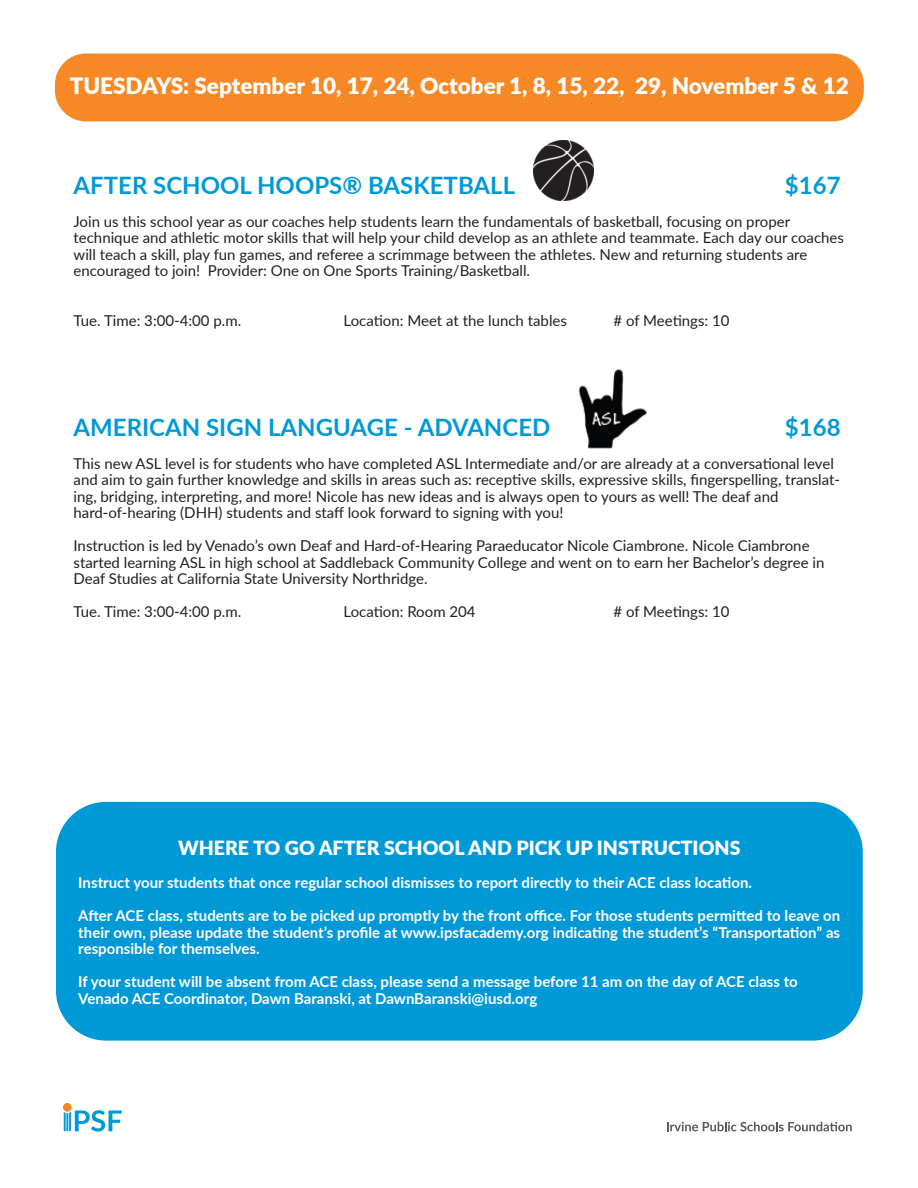
<style>
.page{position:relative;width:918px;height:1188px;background:#fff}
.page>*{position:absolute;margin:0;border:0;box-sizing:border-box;transform-origin:0 0}
.t1{font:700 24px "Lato";color:#0099d8}
.t2{font:900 22.5px "Lato";color:#fff}
.t3{font:900 19.5px "Lato";color:#fff}
.t4{font:15px/16.5px "Lato";color:#231f20}
.t5{font:700 15px/16.5px "Lato";color:#fff;text-align:justify}
</style>
<div class="page">
<div style="left:56px;top:802px;width:807px;height:239px;background:#0099d8;border-radius:50px"></div>
<img style="left:534px;top:140px;width:60px;height:61px">
<div style="left:63px;top:1103px;width:9px;height:9px;background:#f68926;border-radius:50%"></div>
<svg style="left:64px;top:1110px;width:58px;height:22px"></svg>
<svg style="left:667px;top:1122px;width:185px;height:9px"></svg>
<div style="left:55px;top:54px;width:809px;height:67px;background:#f68926;border-radius:31px"></div>
<img style="left:578px;top:369px;width:69px;height:80px">
<h2 class="t2" style="left:70px;top:69px;width:781px">TUESDAYS: September 10, 17, 24, October 1, 8, 15, 22, 29, November 5 &amp; 12</h2>
<h1 class="t1" style="left:74px;top:167px;width:443px">AFTER SCHOOL HOOPS® BASKETBALL</h1>
<h1 class="t1" style="left:785px;top:167px;width:57px">$167</h1>
<p class="t4" style="left:74px;top:212px;width:772px">Join us this school year as our coaches help students learn the fundamentals of basketball, focusing on proper technique and athletic motor skills that will help your child develop as an athlete and teammate. Each day our coaches will teach a skill, play fun games, and referee a scrimmage between the athletes. New and returning students are encouraged to join! Provider: One on One Sports Training/Basketball.</p>
<p class="t4" style="left:74px;top:311px;width:169px">Tue. Time: 3:00-4:00 p.m.</p>
<p class="t4" style="left:344px;top:311px;width:225px">Location: Meet at the lunch tables</p>
<p class="t4" style="left:613px;top:311px;width:118px"># of Meetings: 10</p>
<h1 class="t1" style="left:74px;top:409px;width:478px">AMERICAN SIGN LANGUAGE - ADVANCED</h1>
<h1 class="t1" style="left:785px;top:409px;width:57px">$168</h1>
<p class="t4" style="left:74px;top:454px;width:768px">This new ASL level is for students who have completed ASL Intermediate and/or are already at a conversational level and aim to gain further knowledge and skills in areas such as: receptive skills, expressive skills, fingerspelling, translat&shy;ing, bridging, interpreting, and more! Nicole has new ideas and is always open to yours as well! The deaf and hard-of-hearing (DHH) students and staff look forward to signing with you!</p>
<p class="t4" style="left:74px;top:537px;width:752px">Instruction is led by Venado’s own Deaf and Hard-of-Hearing Paraeducator Nicole Ciambrone. Nicole Ciambrone started learning ASL in high school at Saddleback Community College and went on to earn her Bachelor’s degree in<br>Deaf Studies at California State University Northridge.</p>
<p class="t4" style="left:74px;top:603px;width:169px">Tue. Time: 3:00-4:00 p.m.</p>
<p class="t4" style="left:344px;top:603px;width:134px">Location: Room 204</p>
<p class="t4" style="left:614px;top:603px;width:118px"># of Meetings: 10</p>
<h3 class="t3" style="left:178px;top:833px;width:564px">WHERE TO GO AFTER SCHOOL AND PICK UP INSTRUCTIONS</h3>
<p class="t5" style="left:78px;top:874px;width:675px">Instruct your students that once regular school dismisses to report directly to their ACE class location.</p>
<p class="t5" style="left:78px;top:907px;width:763px">After ACE class, students are to be picked up promptly by the front office. For those students permitted to leave on their own, please update the student’s profile at www.ipsfacademy.org indicating the student’s “Transportation” as responsible for themselves.</p>
<p class="t5" style="left:78px;top:973px;width:721px">If your student will be absent from ACE class, please send a message before 11 am on the day of ACE class to<br>Venado ACE Coordinator, Dawn Baranski, at DawnBaranski@iusd.org</p>
</div>
